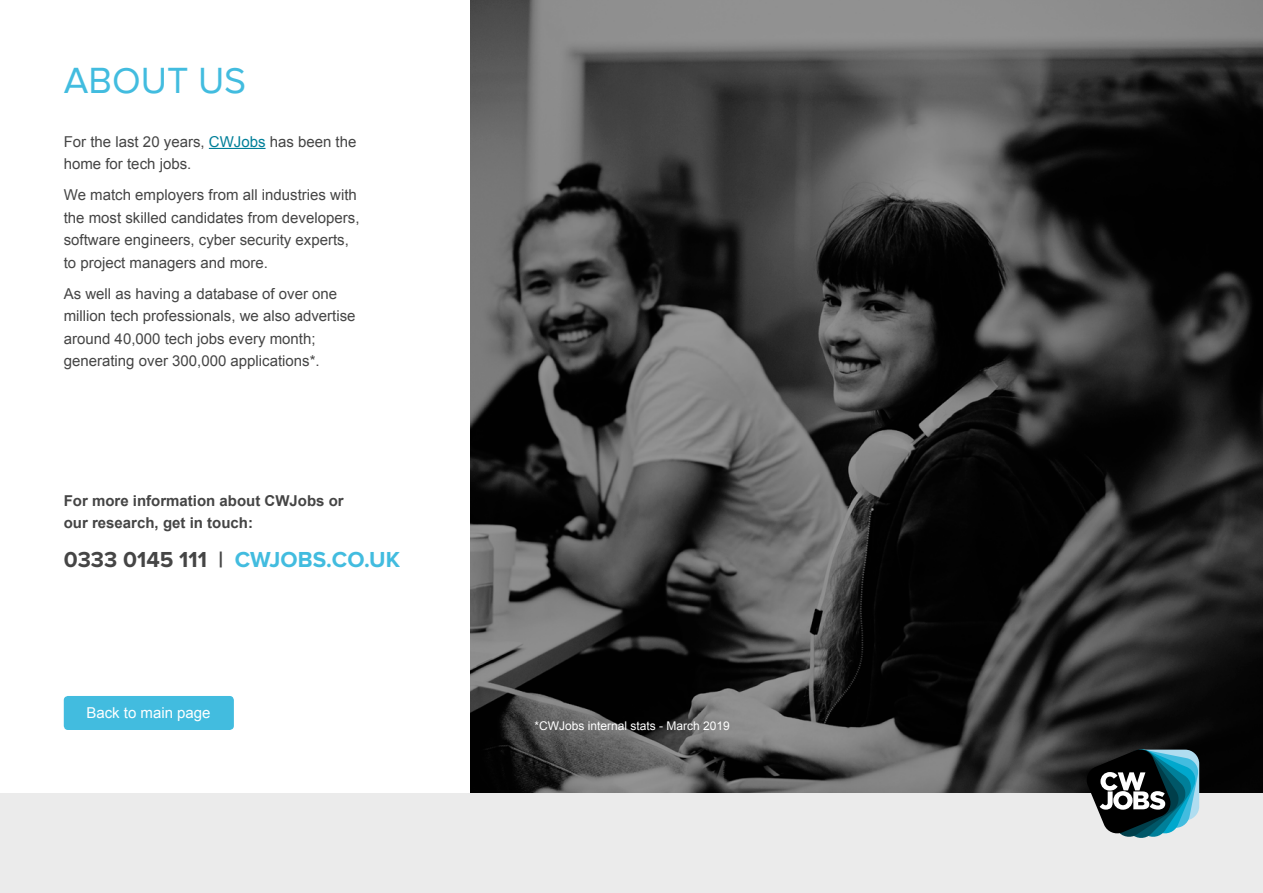
<style>
.page{position:relative;width:1263px;height:893px;background:#fff}
.page>*{position:absolute;margin:0;border:0;box-sizing:border-box;transform-origin:0 0}
.t1{font:37.5px "Proxima Nova";color:#42bcdf}
.t2{font:700 22.5px "Proxima Nova";color:#454545}
.t3{font:15px/22.5px "Arial";color:#454545}
.t4{font:700 15px/22.5px "Arial";color:#454545}
.t5{font:15px "Arial";color:#fff}
.t6{font:12px "Arial";color:#fff}
.s1{color:#007f99}
.s2{color:#42bcdf}
</style>
<div class="page">
<img style="left:471px;top:0;width:792px;height:794px">
<hr style="left:209px;top:148px;width:57px;height:1px;background:#007f99">
<div style="left:0;top:794px;width:1263px;height:99px;background:#ebebeb"></div>
<svg style="left:1087px;top:750px;width:112px;height:88px"></svg>
<div style="left:64px;top:696px;width:170px;height:34px;background:#42bcdf;border-radius:4px"></div>
<h1 class="t1" style="left:64px;top:59px;width:184px">ABOUT US</h1>
<p class="t3" style="left:64px;top:130px;width:294px">For the last 20 years, <span class="s1">CWJobs</span> has been the home for tech jobs.</p>
<p class="t3" style="left:64px;top:184px;width:297px">We match employers from all industries with the most skilled candidates from developers, software engineers, cyber security experts, to project managers and more.</p>
<p class="t3" style="left:64px;top:282px;width:293px">As well as having a database of over one million tech professionals, we also advertise around 40,000 tech jobs every month; generating over 300,000 applications*.</p>
<p class="t4" style="left:64px;top:489px;width:282px">For more information about CWJobs or our research, get in touch:</p>
<h2 class="t2" style="left:64px;top:550px;width:338px">0333 0145 111 | <span class="s2">CWJOBS.CO.UK</span></h2>
<p class="t5" style="left:86px;top:703px;width:126px">Back to main page</p>
<p class="t6" style="left:534px;top:718px;width:197px">*CWJobs internal stats - March 2019</p>
</div>
